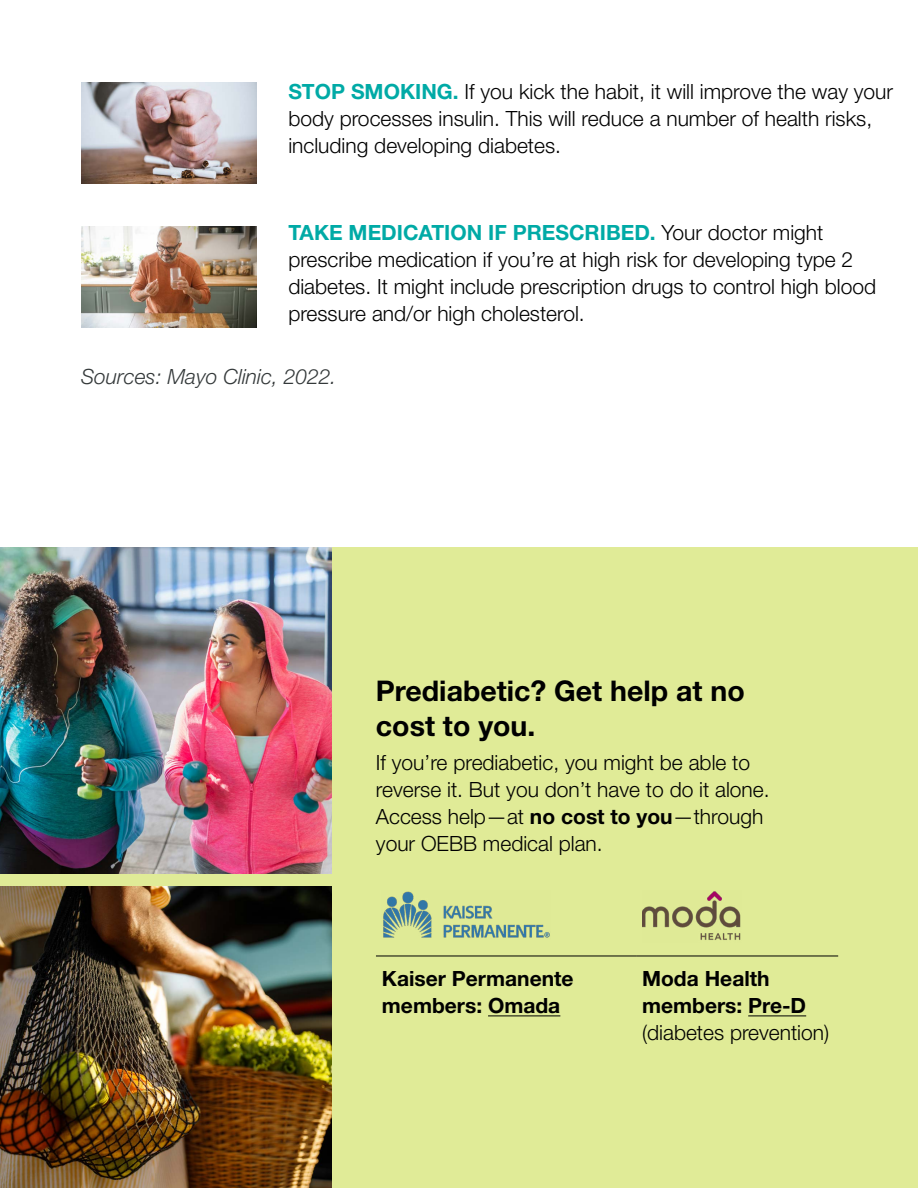
<style>
.page{position:relative;width:918px;height:1188px;background:#fff}
.page>*{position:absolute;margin:0;border:0;box-sizing:border-box;transform-origin:0 0}
.t1{font:700 28.5px/34.5px "Helvetica Neue";color:#000}
.t2{font:300 21px/27px "Helvetica Neue";color:#000}
.t3{font:700 21px/27px "Helvetica Neue";color:#000}
.t4{font:italic 300 21px "Helvetica Neue";color:#34393a}
.s1{font-weight:700;color:#00aaa6}
.s2{font-weight:700}
</style>
<div class="page">
<div style="left:0;top:547px;width:918px;height:641px;background:#e0eb97"></div>
<img style="left:81px;top:82px;width:175px;height:102px">
<img style="left:81px;top:226px;width:175px;height:102px">
<img style="left:0;top:547px;width:332px;height:326px">
<img style="left:0;top:886px;width:332px;height:302px">
<hr style="left:376px;top:956px;width:260px;height:1px;background:#000">
<hr style="left:636px;top:956px;width:202px;height:1px;background:#000">
<img style="left:383px;top:891px;width:167px;height:47px">
<img style="left:642px;top:891px;width:99px;height:49px">
<hr style="left:488px;top:1016px;width:72px;height:1px;background:#000">
<hr style="left:748px;top:1016px;width:58px;height:1px;background:#000">
<p class="t2" style="left:288px;top:77px;width:606px"><span class="s1">STOP SMOKING.</span> If you kick the habit, it will improve the way your body processes insulin. This will reduce a number of health risks, including developing diabetes.</p>
<p class="t2" style="left:288px;top:219px;width:589px"><span class="s1">TAKE MEDICATION IF PRESCRIBED.</span> Your doctor might prescribe medication if you’re at high risk for developing type 2 diabetes. It might include prescription drugs to control high blood pressure and/or high cholesterol.</p>
<p class="t4" style="left:81px;top:365px;width:257px">Sources: Mayo Clinic, 2022.</p>
<h1 class="t1" style="left:376px;top:673px;width:370px">Prediabetic? Get help at no cost to you.</h1>
<p class="t2" style="left:376px;top:748px;width:395px">If you’re prediabetic, you might be able to reverse it. But you don’t have to do it alone.<br>Access help—at <span class="s2">no cost to you</span>—through your OEBB medical plan.</p>
<p class="t3" style="left:382px;top:964px;width:193px">Kaiser Permanente members: Omada</p>
<p class="t3" style="left:642px;top:964px;width:166px">Moda Health members: Pre-D</p>
<p class="t2" style="left:642px;top:1019px;width:189px">(diabetes prevention)</p>
</div>
